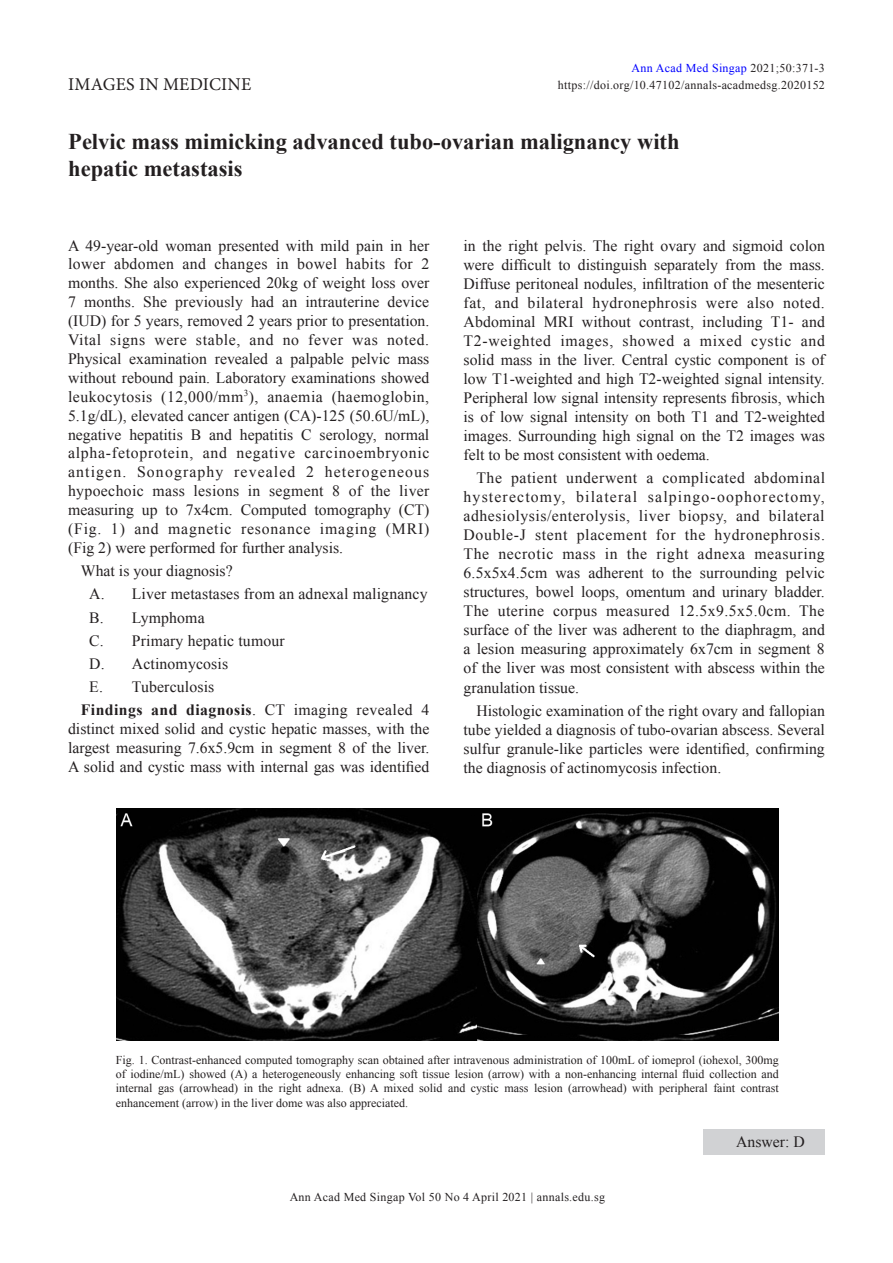
<style>
.page{position:relative;width:893px;height:1263px;background:#fff}
.page>*{position:absolute;margin:0;border:0;box-sizing:border-box;transform-origin:0 0}
._01_Headline{font:700 22.5px/27px "Times New Roman";color:#231f20}
.t1{font:18px "Minion Pro";letter-spacing:.01em;color:#231f20}
.Body_text{font:15.75px/19px "Times New Roman";color:#231f20;text-align:justify}
.Body_text_1st{font:15.75px/18.9px "Times New Roman";color:#231f20;text-align:justify}
.Body_text_list{font:15.75px "Times New Roman";letter-spacing:.01em;color:#231f20}
.Top_right_text{font:12px/14.4px "Times New Roman";letter-spacing:.025em;color:#231f20;text-align:justify}
.Top_right_text-2{font:12px "Times New Roman";letter-spacing:.025em;color:#00f}
.s1{color:#231f20}
.s2{font-weight:700}
</style>
<div class="page">
<div style="left:703px;top:1129px;width:122px;height:25px;background:#d1d2d4"></div>
<img style="left:117px;top:809px;width:662px;height:231px">
<p class="t1" style="left:68px;top:72px;width:185px">IMAGES IN MEDICINE</p>
<p class="Top_right_text-2" style="left:632px;top:60px;width:195px">Ann Acad Med Singap <span class="s1">2021;50:371-3</span></p>
<p class="Top_right_text" style="left:558px;top:78px;width:269px">https://doi.org/10.47102/annals-acadmedsg.2020152</p>
<p class="_01_Headline" style="left:68px;top:128px;width:613px">Pelvic mass mimicking advanced tubo-ovarian malignancy with hepatic metastasis</p>
<p class="Body_text_1st" style="left:68px;top:236px;width:363px">A 49-year-old woman presented with mild pain in her lower abdomen and changes in bowel habits for 2 months. She also experienced 20kg of weight loss over 7 months. She previously had an intrauterine device (IUD) for 5 years, removed 2 years prior to presentation.<br>Vital signs were stable, and no fever was noted.<br>Physical examination revealed a palpable pelvic mass without rebound pain. Laboratory examinations showed leukocytosis (12,000/mm<sup>3</sup>), anaemia (haemoglobin, 5.1g/dL), elevated cancer antigen (CA)-125 (50.6U/mL), negative hepatitis B and hepatitis C serology, normal alpha-fetoprotein, and negative carcinoembryonic antigen. Sonography revealed 2 heterogeneous hypoechoic mass lesions in segment 8 of the liver measuring up to 7x4cm. Computed tomography (CT) (Fig. 1) and magnetic resonance imaging (MRI) (Fig 2) were performed for further analysis.</p>
<p class="Body_text" style="left:81px;top:561px;width:153px">What is your diagnosis?</p>
<p class="Body_text_list" style="left:89px;top:583px;width:340px">A. Liver metastases from an adnexal malignancy</p>
<p class="Body_text_list" style="left:89px;top:607px;width:117px">B. Lymphoma</p>
<p class="Body_text_list" style="left:89px;top:630px;width:197px">C. Primary hepatic tumour</p>
<p class="Body_text_list" style="left:89px;top:653px;width:140px">D. Actinomycosis</p>
<p class="Body_text_list" style="left:89px;top:676px;width:127px">E. Tuberculosis</p>
<p class="Body_text" style="left:68px;top:700px;width:363px;text-indent:13px"><span class="s2">Findings and diagnosis</span>. CT imaging revealed 4 distinct mixed solid and cystic hepatic masses, with the largest measuring 7.6x5.9cm in segment 8 of the liver.<br>A solid and cystic mass with internal gas was identified</p>
<p class="Body_text" style="left:464px;top:235px;width:363px">in the right pelvis. The right ovary and sigmoid colon were difficult to distinguish separately from the mass.<br>Diffuse peritoneal nodules, infiltration of the mesenteric fat, and bilateral hydronephrosis were also noted.<br>Abdominal MRI without contrast, including T1- and T2-weighted images, showed a mixed cystic and solid mass in the liver. Central cystic component is of low T1-weighted and high T2-weighted signal intensity.<br>Peripheral low signal intensity represents fibrosis, which is of low signal intensity on both T1 and T2-weighted images. Surrounding high signal on the T2 images was felt to be most consistent with oedema.</p>
<p class="Body_text" style="left:464px;top:468px;width:363px;text-indent:13px">The patient underwent a complicated abdominal hysterectomy, bilateral salpingo-oophorectomy, adhesiolysis/enterolysis, liver biopsy, and bilateral Double-J stent placement for the hydronephrosis.<br>The necrotic mass in the right adnexa measuring 6.5x5x4.5cm was adherent to the surrounding pelvic structures, bowel loops, omentum and urinary bladder.<br>The uterine corpus measured 12.5x9.5x5.0cm. The surface of the liver was adherent to the diaphragm, and a lesion measuring approximately 6x7cm in segment 8 of the liver was most consistent with abscess within the granulation tissue.</p>
<p class="Body_text" style="left:464px;top:701px;width:363px;text-indent:13px">Histologic examination of the right ovary and fallopian tube yielded a diagnosis of tubo-ovarian abscess. Several sulfur granule-like particles were identified, confirming the diagnosis of actinomycosis infection.</p>
<p class="Top_right_text" style="left:116px;top:1052px;width:664px">Fig. 1. Contrast-enhanced computed tomography scan obtained after intravenous administration of 100mL of iomeprol (iohexol, 300mg of iodine/mL) showed (A) a heterogeneously enhancing soft tissue lesion (arrow) with a non-enhancing internal fluid collection and internal gas (arrowhead) in the right adnexa. (B) A mixed solid and cystic mass lesion (arrowhead) with peripheral faint contrast enhancement (arrow) in the liver dome was also appreciated.</p>
<p class="Top_right_text" style="left:290px;top:1189px;width:317px">Ann Acad Med Singap Vol 50 No 4 April 2021 | annals.edu.sg</p>
<p class="Body_text" style="left:736px;top:1132px;width:70px">Answer: D</p>
</div>
